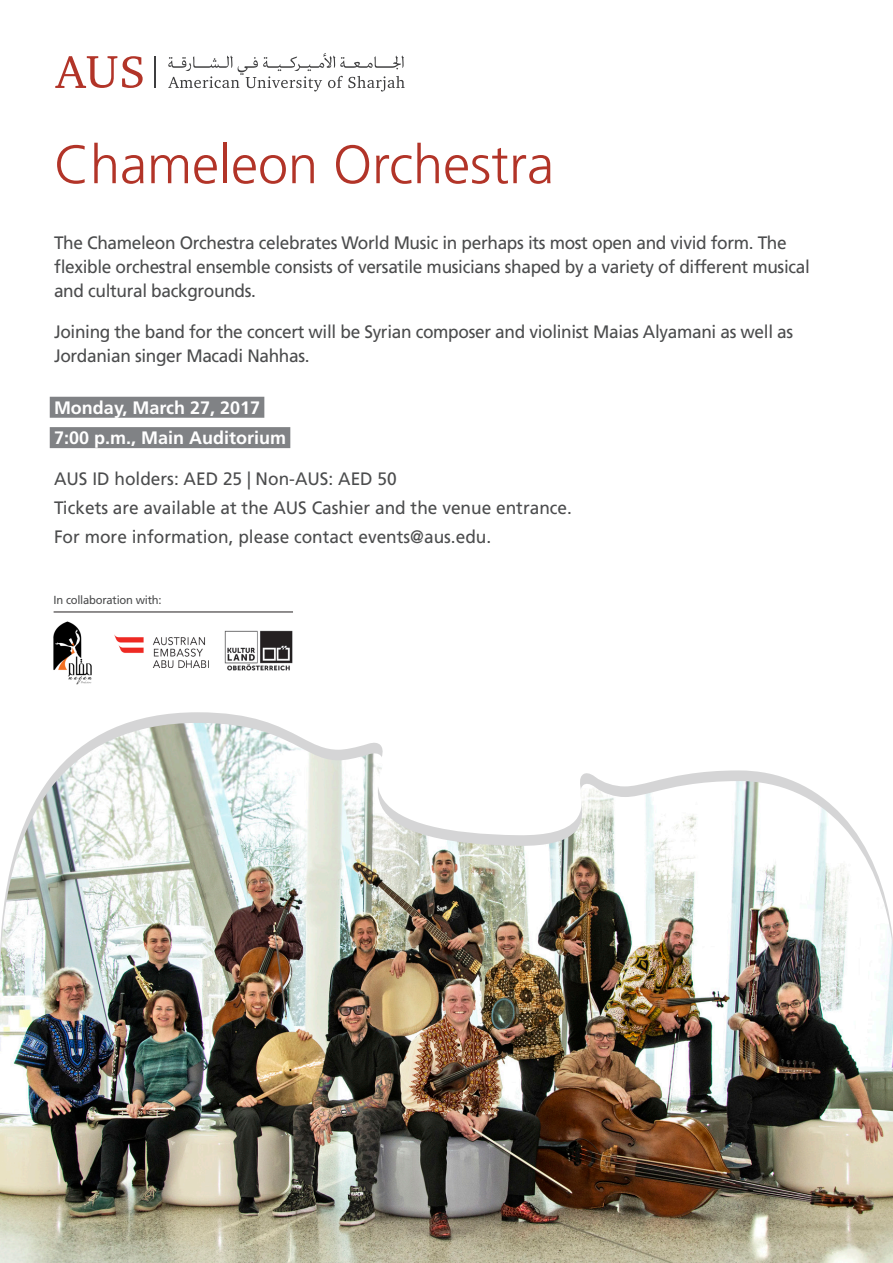
<style>
.page{position:relative;width:893px;height:1263px;background:#fff}
.page>*{position:absolute;margin:0;border:0;box-sizing:border-box;transform-origin:0 0}
.t1{font:300 54px "Frutiger";color:#b23428}
.Body-Copy{font:18px/24px "Frutiger";letter-spacing:-.02em;color:#4b4c4d;scale:.96 1}
.Body-Copy-2{font:18px "Frutiger";color:#4b4c4d;scale:.96 1}
.Dates{font:700 18px "Frutiger";color:#fff}
.Body-Copy-3{font:11.7px "Frutiger";letter-spacing:-.02em;color:#4b4c4d;scale:.96 1}
</style>
<div class="page">
<hr style="left:155px;top:56px;width:1px;height:32px;background:#3e3e3f">
<svg style="left:55px;top:56px;width:88px;height:32px"></svg>
<svg style="left:168px;top:53px;width:237px;height:39px"></svg>
<div style="left:50px;top:397px;width:214px;height:21px;background:#808285"></div>
<div style="left:50px;top:427px;width:240px;height:21px;background:#808285"></div>
<img style="left:0;top:723px;width:893px;height:540px">
<img style="left:224px;top:630px;width:69px;height:41px">
<img style="left:115px;top:635px;width:94px;height:32px">
<img style="left:54px;top:621px;width:38px;height:64px">
<hr style="left:54px;top:612px;width:239px;height:1px;background:#231f20">
<p class="t1" style="left:54px;top:134px;width:502px">Chameleon Orchestra</p>
<p class="Body-Copy" style="left:54px;top:231px;width:789px">The Chameleon Orchestra celebrates World Music in perhaps its most open and vivid form. The flexible orchestral ensemble consists of versatile musicians shaped by a variety of different musical and cultural backgrounds.</p>
<p class="Body-Copy" style="left:54px;top:320px;width:771px">Joining the band for the concert will be Syrian composer and violinist Maias Alyamani as well as<br>Jordanian singer Macadi Nahhas.</p>
<p class="Dates" style="left:54px;top:397px;width:208px">Monday, March 27, 2017</p>
<p class="Dates" style="left:54px;top:427px;width:234px">7:00 p m. ., Main Auditorium</p>
<p class="Body-Copy-2" style="left:54px;top:468px;width:359px">AUS ID holders: AED 25 | Non-AUS: AED 50</p>
<p class="Body-Copy-2" style="left:54px;top:497px;width:541px">Tickets are available at the AUS Cashier and the venue entrance.</p>
<p class="Body-Copy-2" style="left:54px;top:526px;width:457px">For more information, please contact events@aus.edu.</p>
<p class="Body-Copy-3" style="left:54px;top:593px;width:114px">In collaboration with:</p>
</div>
